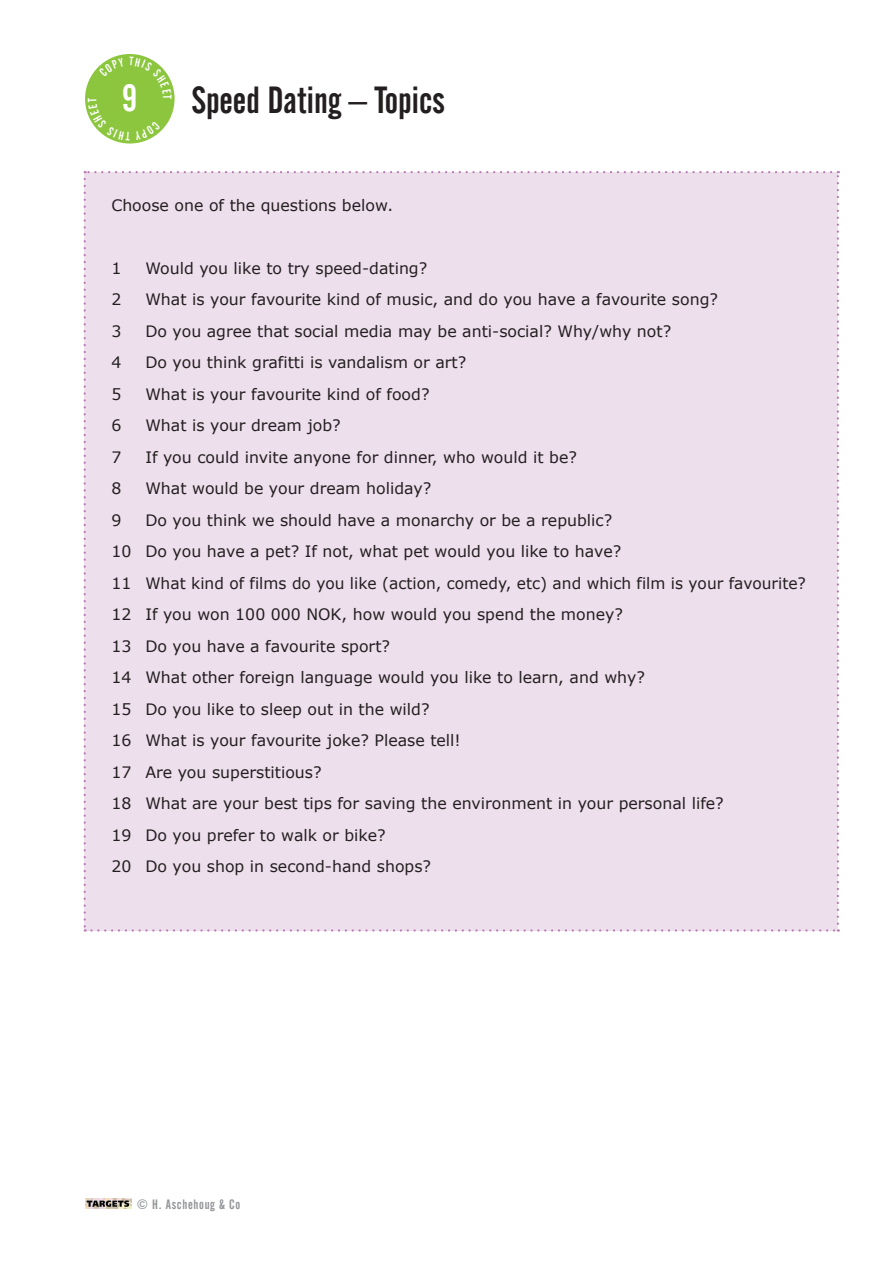
<style>
.page{position:relative;width:893px;height:1263px;background:#fff}
.page>*{position:absolute;margin:0;border:0;box-sizing:border-box;transform-origin:0 0}
.t1{font:37.5px "Alternate Gothic No 2 BT";color:#231f20}
.t2{font:37.5px "Alternate Gothic No 2 BT";color:#fff}
.t3{font:15.75px/31.5px "Verdana";color:#231f20}
.t4{font:13.5px "Alternate Gothic No 2 BT";letter-spacing:.05em;color:#939598}
</style>
<div class="page">
<img style="left:85px;top:1198px;width:46px;height:11px">
<svg style="left:85px;top:54px;width:90px;height:90px"></svg>
<div style="left:84px;top:171px;width:755px;height:761px;background:#eedfed"></div>
<svg style="left:88px;top:57px;width:84px;height:84px"></svg>
<h1 class="t2" style="left:122px;top:77px;width:17px">9</h1>
<h1 class="t1" style="left:191px;top:79px;width:255px">Speed Dating – Topics</h1>
<p class="t3" style="left:111px;top:189px;width:283px">Choose one of the questions below.</p>
<p class="t3" style="left:111px;top:252px;width:12px">1</p>
<p class="t3" style="left:145px;top:252px;width:283px">Would you like to try speed-dating?</p>
<p class="t3" style="left:111px;top:284px;width:12px">2</p>
<p class="t3" style="left:145px;top:284px;width:574px">What is your favourite kind of music, and do you have a favourite song?</p>
<p class="t3" style="left:111px;top:315px;width:12px">3</p>
<p class="t3" style="left:145px;top:315px;width:527px">Do you agree that social media may be anti-social? Why/why not?</p>
<p class="t3" style="left:111px;top:347px;width:12px">4</p>
<p class="t3" style="left:145px;top:347px;width:322px">Do you think grafitti is vandalism or art?</p>
<p class="t3" style="left:111px;top:378px;width:12px">5</p>
<p class="t3" style="left:145px;top:378px;width:286px">What is your favourite kind of food?</p>
<p class="t3" style="left:111px;top:410px;width:12px">6</p>
<p class="t3" style="left:145px;top:410px;width:197px">What is your dream job?</p>
<p class="t3" style="left:111px;top:441px;width:12px">7</p>
<p class="t3" style="left:145px;top:441px;width:433px">If you could invite anyone for dinner, who would it be?</p>
<p class="t3" style="left:111px;top:473px;width:12px">8</p>
<p class="t3" style="left:145px;top:473px;width:287px">What would be your dream holiday?</p>
<p class="t3" style="left:111px;top:504px;width:12px">9</p>
<p class="t3" style="left:111px;top:504px;width:696px;text-indent:34px">Do you think we should have a monarchy or be a republic?<br>10 Do you have a pet? If not, what pet would you like to have?<br>11 What kind of films do you like (action, comedy, etc) and which film is your favourite?<br>12 If you won 100 000 NOK, how would you spend the money?<br>13 Do you have a favourite sport?<br>14 What other foreign language would you like to learn, and why?<br>15 Do you like to sleep out in the wild?<br>16 What is your favourite joke? Please tell!<br>17 Are you superstitious?<br>18 What are your best tips for saving the environment in your personal life?<br>19 Do you prefer to walk or bike?<br>20 Do you shop in second-hand shops?</p>
<p class="t4" style="left:137px;top:1196px;width:105px">© H. Aschehoug &amp; Co</p>
</div>
